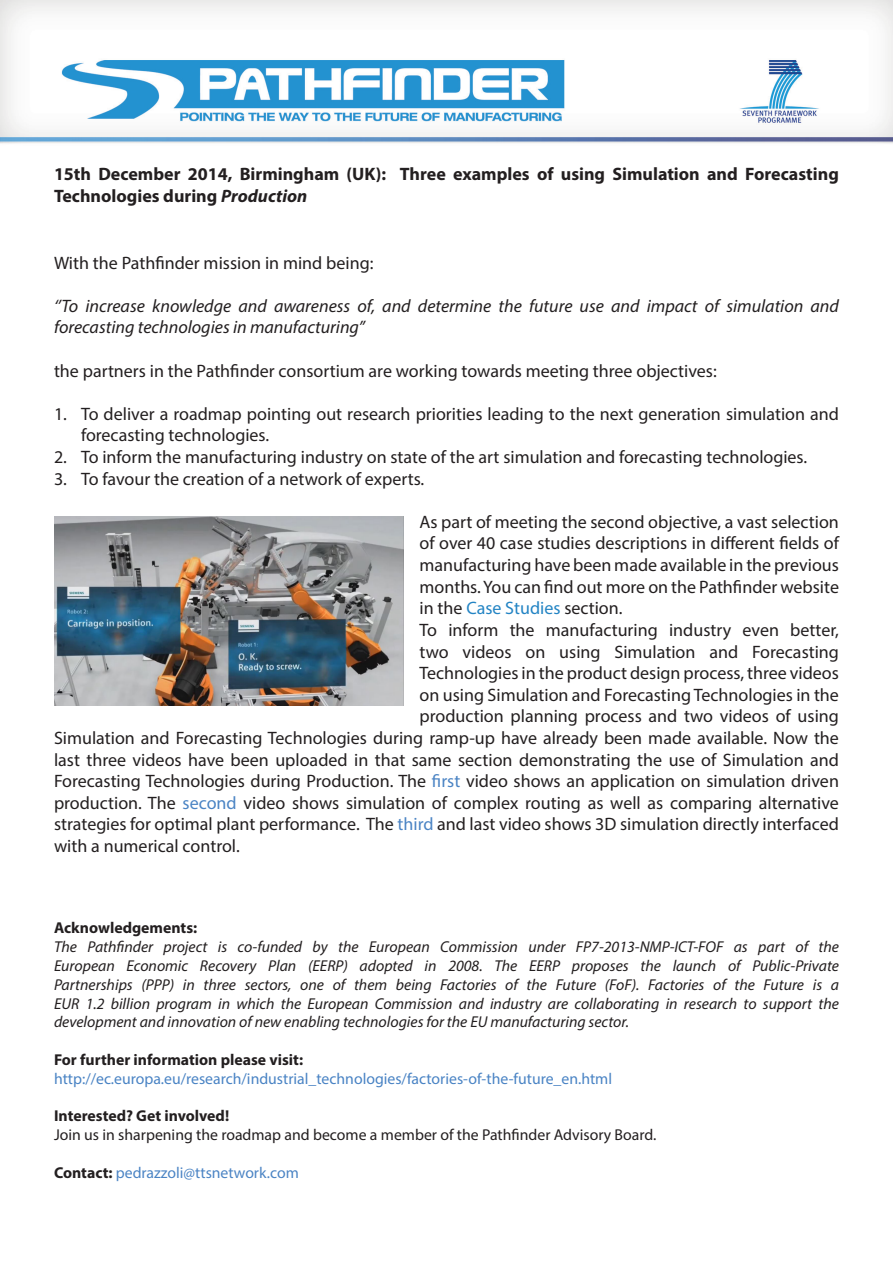
<style>
.page{position:relative;width:893px;height:1263px;background:#fff}
.page>*{position:absolute;margin:0;border:0;box-sizing:border-box;transform-origin:0 0}
.t1{font:18px/21.6px "Myriad Pro";color:#231f20}
.t2{font:italic 18px/21.6px "Myriad Pro";color:#231f20}
.t3{font:700 18px/21.6px "Myriad Pro";color:#231f20}
.t4{font:italic 15.75px/18.9px "Myriad Pro";color:#231f20;text-align:justify}
.t5{font:15.75px "Myriad Pro";color:#4983c4}
.t6{font:700 15.75px "Myriad Pro";color:#231f20}
.t7{font:15.75px "Myriad Pro";color:#231f20}
.t8{font:15.75px "Myriad Pro";color:#4b84c4}
.s1{font-style:italic}
.s2{color:#2384c4}
.s3{color:#4b84c4}
.s4{font-weight:700;color:#231f20}
</style>
<div class="page">
<img style="left:54px;top:517px;width:350px;height:188px">
<img style="left:0;top:0;width:893px;height:144px">
<p class="t3" style="left:54px;top:163px;width:786px">15th December 2014, Birmingham (UK): Three examples of using Simulation and Forecasting<br>Technologies during <span class="s1">Production</span></p>
<p class="t1" style="left:54px;top:252px;width:321px">With the Pathfinder mission in mind being:</p>
<p class="t2" style="left:54px;top:295px;width:786px">‘’To increase knowledge and awareness of, and determine the future use and impact of simulation and forecasting technologies in manufacturing’’</p>
<p class="t1" style="left:54px;top:360px;width:664px">the partners in the Pathfinder consortium are working towards meeting three objectives:</p>
<p class="t1" style="left:81px;top:403px;width:760px;text-indent:-27px">1. To deliver a roadmap pointing out research priorities leading to the next generation simulation and forecasting technologies.</p>
<p class="t1" style="left:54px;top:446px;width:755px">2. To inform the manufacturing industry on state of the art simulation and forecasting technologies.</p>
<p class="t1" style="left:54px;top:468px;width:372px">3. To favour the creation of a network of experts.</p>
<p class="t1" style="left:420px;top:511px;width:421px;text-align:justify">As part of meeting the second objective, a vast selection of over 40 case studies descriptions in different fields of manufacturing have been made available in the previous months. You can find out more on the Pathfinder website in the <span class="s2">Case Studies</span> section.</p>
<p class="t1" style="left:420px;top:619px;width:421px">To inform the manufacturing industry even better,</p>
<p class="t1" style="left:420px;top:640px;width:421px">two videos on using Simulation and Forecasting</p>
<p class="t1" style="left:420px;top:662px;width:421px">Technologies in the product design process, three videos</p>
<p class="t1" style="left:420px;top:684px;width:421px">on using Simulation and Forecasting Technologies in the</p>
<p class="t1" style="left:420px;top:705px;width:421px">production planning process and two videos of using</p>
<p class="t1" style="left:54px;top:727px;width:786px">Simulation and Forecasting Technologies during ramp-up have already been made available. Now the</p>
<p class="t1" style="left:54px;top:748px;width:786px">last three videos have been uploaded in that same section demonstrating the use of Simulation and</p>
<p class="t1" style="left:54px;top:770px;width:786px">Forecasting Technologies during Production. The <span class="s3">first</span> video shows an application on simulation driven</p>
<p class="t1" style="left:54px;top:792px;width:786px">production. The <span class="s3">second</span> video shows simulation of complex routing as well as comparing alternative</p>
<p class="t1" style="left:54px;top:813px;width:786px">strategies for optimal plant performance. The <span class="s3">third</span> and last video shows 3D simulation directly interfaced</p>
<p class="t1" style="left:54px;top:835px;width:187px">with a numerical control.</p>
<p class="t6" style="left:54px;top:917px;width:145px">Acknowledgements:</p>
<p class="t4" style="left:54px;top:937px;width:787px">The Pathfinder project is co-funded by the European Commission under FP7-2013-NMP-ICT-FOF as part of the European Economic Recovery Plan (EERP) adopted in 2008. The EERP proposes the launch of Public-Private Partnerships (PPP) in three sectors, one of them being Factories of the Future (FoF). Factories of the Future is a EUR 1.2 billion program in which the European Commission and industry are collaborating in research to support the development and innovation of new enabling technologies for the EU manufacturing sector.</p>
<p class="t6" style="left:54px;top:1050px;width:251px">For further information please visit:</p>
<p class="t5" style="left:54px;top:1069px;width:560px">http://ec.europa.eu/research/industrial_technologies/factories-of-the-future_en.html</p>
<p class="t6" style="left:54px;top:1105px;width:177px">Interested? Get involved!</p>
<p class="t7" style="left:54px;top:1125px;width:604px">Join us in sharpening the roadmap and become a member of the Pathfinder Advisory Board.</p>
<p class="t8" style="left:54px;top:1163px;width:246px"><span class="s4">Contact:</span> pedrazzoli@ttsnetwork.com</p>
</div>
